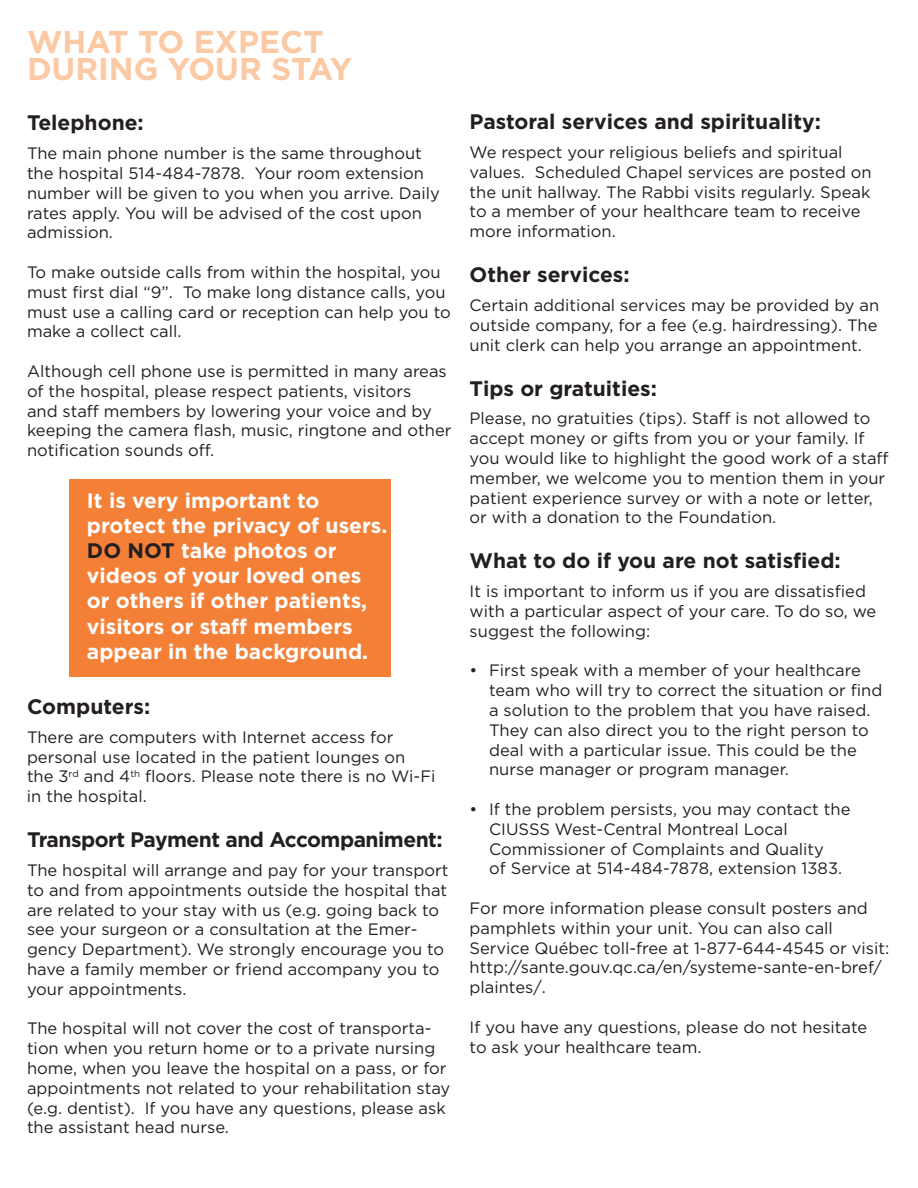
<style>
.page{position:relative;width:918px;height:1188px;background:#fff}
.page>*{position:absolute;margin:0;border:0;box-sizing:border-box;transform-origin:0 0}
.t1{font:700 31.5px/27px "Gotham";color:#fcc9a5}
.t2{font:700 21px/25.2px "Gotham";color:#fff}
.t3{font:700 21px "Gotham";color:#231f20}
.t4{font:700 21px "Gotham";letter-spacing:-.025em;color:#231f20}
.t5{font:16.5px/19.8px "Gotham";color:#231f20}
.s1{color:#231f20}
</style>
<div class="page">
<div style="left:69px;top:480px;width:322px;height:197px;background:#f48038"></div>
<h1 class="t1" style="left:27px;top:28px;width:327px">WHAT TO EXPECT<br>DURING YOUR STAY</h1>
<p class="t3" style="left:27px;top:111px;width:118px">Telephone:</p>
<p class="t5" style="left:27px;top:143px;width:414px">The main phone number is the same throughout the hospital 514-484-7878. Your room extension number will be given to you when you arrive. Daily rates apply. You will be advised of the cost upon admission.</p>
<p class="t5" style="left:27px;top:262px;width:425px">To make outside calls from within the hospital, you must first dial “9”. To make long distance calls, you must use a calling card or reception can help you to make a collect call.</p>
<p class="t5" style="left:27px;top:361px;width:426px">Although cell phone use is permitted in many areas of the hospital, please respect patients, visitors<br>and staff members by lowering your voice and by keeping the camera flash, music, ringtone and other notification sounds off.</p>
<p class="t2" style="left:87px;top:487px;width:302px">It is very important to protect the privacy of users.<br><span class="s1">DO NOT</span> take photos or videos of your loved ones or others if other patients, visitors or staff members appear in the background.</p>
<p class="t3" style="left:27px;top:694px;width:125px">Computers:</p>
<p class="t5" style="left:27px;top:727px;width:410px">There are computers with Internet access for personal use located in the patient lounges on the 3<sup>rd</sup> and 4<sup>th</sup> floors. Please note there is no Wi-Fi in the hospital.</p>
<p class="t4" style="left:27px;top:828px;width:417px">Transport Payment and Accompaniment:</p>
<p class="t5" style="left:27px;top:860px;width:423px">The hospital will arrange and pay for your transport to and from appointments outside the hospital that are related to your stay with us (e.g. going back to see your surgeon or a consultation at the Emer&shy;gency Department). We strongly encourage you to have a family member or friend accompany you to your appointments.</p>
<p class="t5" style="left:27px;top:1018px;width:425px">The hospital will not cover the cost of transporta&shy;tion when you return home or to a private nursing home, when you leave the hospital on a pass, or for appointments not related to your rehabilitation stay (e.g. dentist). If you have any questions, please ask the assistant head nurse.</p>
<p class="t3" style="left:470px;top:110px;width:353px">Pastoral services and spirituality:</p>
<p class="t5" style="left:470px;top:142px;width:404px">We respect your religious beliefs and spiritual values. Scheduled Chapel services are posted on the unit hallway. The Rabbi visits regularly. Speak to a member of your healthcare team to receive more information.</p>
<p class="t3" style="left:470px;top:263px;width:162px">Other services:</p>
<p class="t5" style="left:470px;top:295px;width:411px;text-align:justify">Certain additional services may be provided by an outside company, for a fee (e.g. hairdressing). The unit clerk can help you arrange an appointment.</p>
<p class="t3" style="left:470px;top:376px;width:189px">Tips or gratuities:</p>
<p class="t5" style="left:470px;top:408px;width:421px">Please, no gratuities (tips). Staff is not allowed to accept money or gifts from you or your family. If you would like to highlight the good work of a staff member, we welcome you to mention them in your patient experience survey or with a note or letter, or with a donation to the Foundation.</p>
<p class="t3" style="left:470px;top:549px;width:373px">What to do if you are not satisfied:</p>
<p class="t5" style="left:470px;top:581px;width:408px">It is important to inform us if you are dissatisfied with a particular aspect of your care. To do so, we suggest the following:</p>
<p class="t5" style="left:489px;top:660px;width:395px;text-indent:-20px">• First speak with a member of your healthcare team who will try to correct the situation or find a solution to the problem that you have raised.<br>They can also direct you to the right person to deal with a particular issue. This could be the nurse manager or program manager.</p>
<p class="t5" style="left:489px;top:799px;width:363px;text-indent:-20px">• If the problem persists, you may contact the CIUSSS West-Central Montreal Local Commissioner of Complaints and Quality<br>of Service at 514-484-7878, extension 1383.</p>
<p class="t5" style="left:470px;top:898px;width:421px">For more information please consult posters and pamphlets within your unit. You can also call Service Québec toll-free at 1-877-644-4545 or visit: http://sante.gouv.qc.ca/en/systeme-sante-en-bref/ plaintes/.</p>
<p class="t5" style="left:470px;top:1017px;width:399px">If you have any questions, please do not hesitate to ask your healthcare team.</p>
</div>
